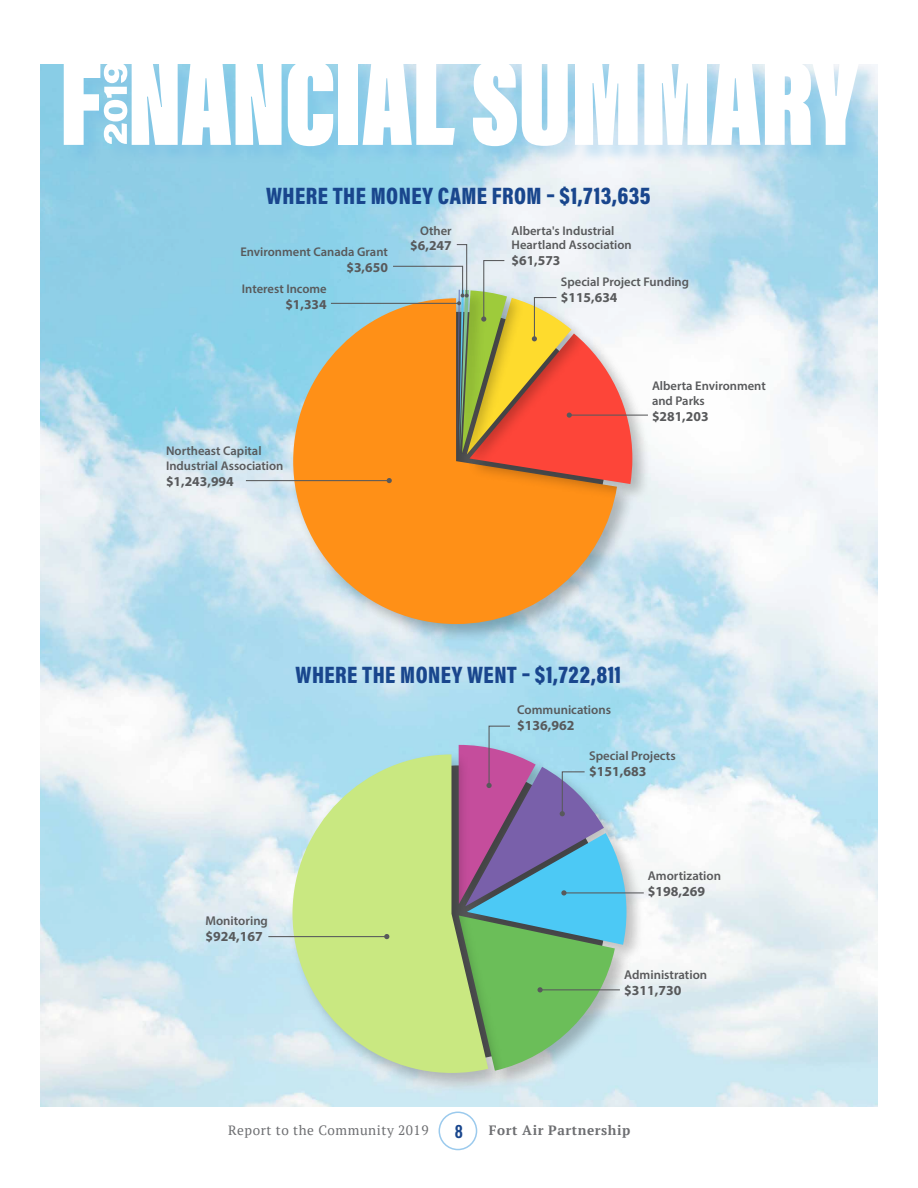
<style>
.page{position:relative;width:918px;height:1188px;background:#fff}
.page>*{position:absolute;margin:0;border:0;box-sizing:border-box;transform-origin:0 0}
.t1{font:24px "Acumin Variable Concept";letter-spacing:-.115em;color:#19468d;scale:.95 1}
.t2{font:18px "Trade Gothic Bold Cond Twenty";color:#19468d;scale:1.1 1}
.t3{font:700 13.8px "Myriad Pro";color:#58595b}
.t4{font:700 13.65px "Myriad Pro";color:#58595b}
.t5{font:13.5px "PT Serif";letter-spacing:.04em;color:#6d6e71}
.t6{font:700 13.5px "PT Serif";letter-spacing:.04em;color:#6d6e71}
.t7{font:600 12.75px "Myriad Pro";color:#58595b}
.t8{font:600 12.6px/14.7px "Myriad Pro";color:#58595b}
</style>
<div class="page">
<img style="left:40px;top:65px;width:838px;height:1042px">
<div style="left:439px;top:1112px;width:38px;height:38px;border:2px solid #9bcaed;border-radius:50%"></div>
<div style="left:66px;top:63px;width:811px;height:102px;background:#5fb3e4;opacity:.25"></div>
<svg style="left:288px;top:63px;width:45px;height:83px"></svg>
<div style="left:339px;top:62px;width:19px;height:83px;background:#fff"></div>
<svg style="left:363px;top:63px;width:92px;height:82px"></svg>
<svg style="left:473px;top:63px;width:95px;height:83px"></svg>
<svg style="left:575px;top:63px;width:63px;height:82px"></svg>
<svg style="left:644px;top:63px;width:215px;height:82px"></svg>
<svg style="left:64px;top:63px;width:218px;height:82px"></svg>
<img style="left:285px;top:290px;width:355px;height:357px">
<svg style="left:293px;top:298px;width:324px;height:326px;background:#eaa450"></svg>
<img style="left:461px;top:325px;width:194px;height:182px">
<hr style="left:246px;top:480px;width:144px;height:1px;background:#58595b">
<hr style="left:569px;top:415px;width:79px;height:1px;background:#58595b">
<hr style="left:331px;top:303px;width:128px;height:1px;background:#58595b">
<svg style="left:387px;top:244px;width:245px;height:240px;background:#dd9e6a"></svg>
<img style="left:626px;top:825px;width:24px;height:143px">
<img style="left:512px;top:907px;width:126px;height:187px">
<img style="left:284px;top:746px;width:228px;height:350px">
<svg style="left:293px;top:754px;width:195px;height:319px;background:#c4e396"></svg>
<hr style="left:268px;top:936px;width:119px;height:1px;background:#58595b">
<hr style="left:564px;top:892px;width:80px;height:1px;background:#58595b">
<svg style="left:384px;top:934px;width:5px;height:5px"></svg>
<svg style="left:459px;top:725px;width:167px;height:346px;background:#85a9a9"></svg>
<h1 class="t1" style="left:266px;top:179px;width:408px">WHERE THE MONEY CAME FROM – $1,713,635</h1>
<p class="t8" style="left:240px;top:244px;width:149px">Environment Canada Grant</p>
<p class="t4" style="left:346px;top:258px;width:43px">$3,650</p>
<p class="t8" style="left:242px;top:281px;width:87px">Interest Income</p>
<p class="t4" style="left:285px;top:295px;width:43px">$1,334</p>
<p class="t8" style="left:420px;top:223px;width:33px">Other</p>
<p class="t4" style="left:410px;top:237px;width:43px">$6,247</p>
<p class="t8" style="left:166px;top:443px;width:119px">Northeast Capital<br>Industrial Association</p>
<p class="t4" style="left:166px;top:472px;width:69px">$1,243,994</p>
<p class="t8" style="left:512px;top:223px;width:122px">Alberta's Industrial<br>Heartland Association</p>
<p class="t4" style="left:512px;top:252px;width:51px">$61,573</p>
<p class="t8" style="left:561px;top:274px;width:130px">Special Project Funding</p>
<p class="t4" style="left:561px;top:288px;width:58px">$115,634</p>
<p class="t8" style="left:652px;top:379px;width:115px">Alberta Environment and Parks</p>
<p class="t4" style="left:652px;top:407px;width:58px">$281,203</p>
<h1 class="t1" style="left:296px;top:658px;width:346px">WHERE THE MONEY WENT – $1,722,811</h1>
<p class="t7" style="left:517px;top:701px;width:95px">Communications</p>
<p class="t3" style="left:517px;top:716px;width:59px">$136,962</p>
<p class="t7" style="left:589px;top:748px;width:88px">Special Projects</p>
<p class="t3" style="left:589px;top:762px;width:59px">$151,683</p>
<p class="t7" style="left:205px;top:912px;width:64px">Monitoring</p>
<p class="t3" style="left:205px;top:927px;width:59px">$924,167</p>
<p class="t7" style="left:648px;top:867px;width:75px">Amortization</p>
<p class="t3" style="left:648px;top:882px;width:59px">$198,269</p>
<p class="t7" style="left:624px;top:967px;width:85px">Administration</p>
<p class="t3" style="left:624px;top:981px;width:59px">$311,730</p>
<p class="t5" style="left:228px;top:1121px;width:202px">Report to the Community 2019</p>
<h2 class="t2" style="left:455px;top:1121px;width:9px">8</h2>
<p class="t6" style="left:489px;top:1121px;width:143px">Fort Air Partnership</p>
</div>
